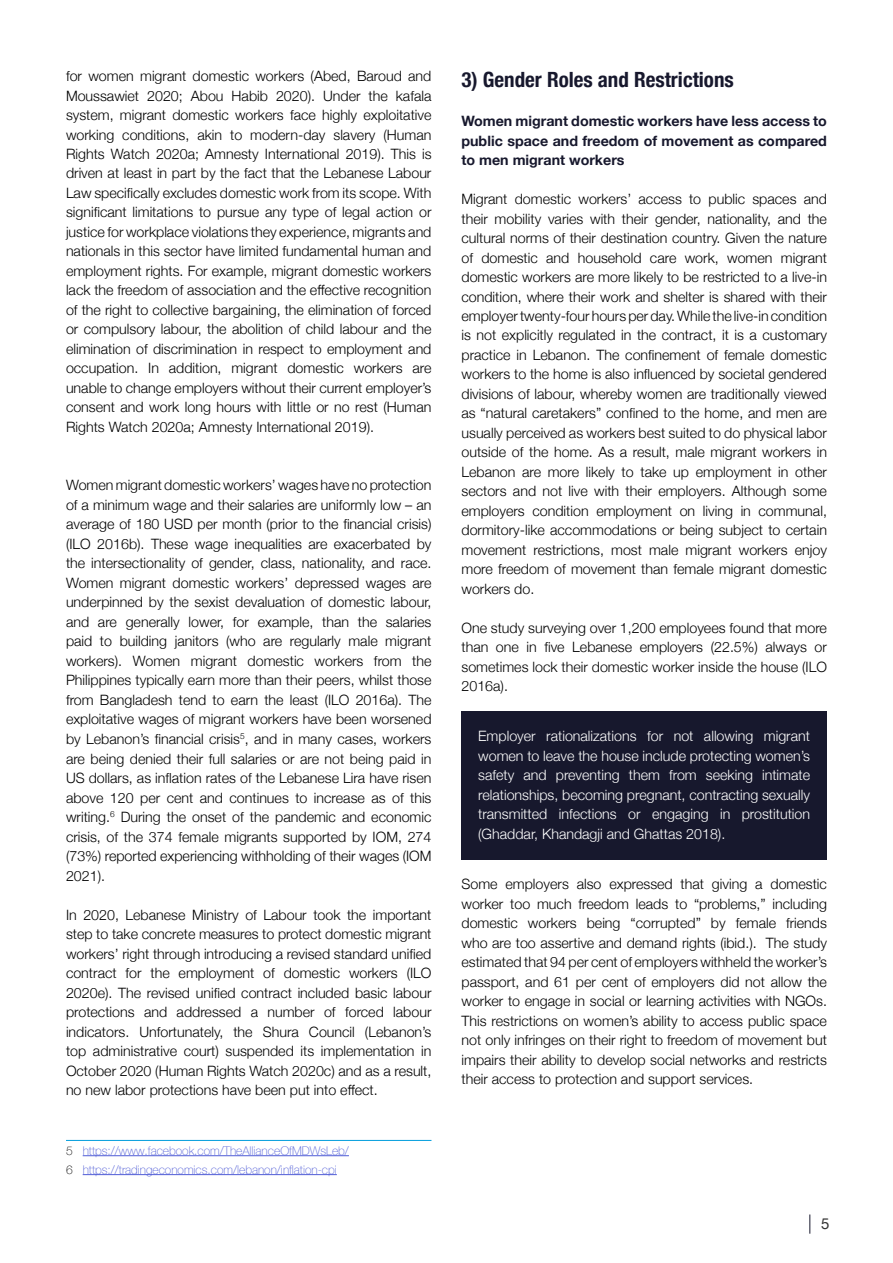
<style>
.page{position:relative;width:893px;height:1263px;background:#fff}
.page>*{position:absolute;margin:0;border:0;box-sizing:border-box;transform-origin:0 0}
.t1{font:700 condensed 21px "Helvetica Neue";color:#17182d}
.t2{font:15px "Helvetica Neue";color:#333}
.t3{font:300 14.25px/19.5px "Helvetica Neue";color:#000;text-align:justify}
.t4{font:300 14.25px/19.5px "Helvetica Neue";color:#fff;text-align:justify}
.t5{font:700 14.25px/19.5px "Helvetica Neue";color:#17182d;text-align:justify}
.t6{font:100 12px/18.9px "Helvetica Neue";color:#4f5cd6}
.s1{color:#000}
</style>
<div class="page">
<svg style="left:809px;top:1214px;width:1px;height:20px"></svg>
<hr style="left:66px;top:1140px;width:365px;height:1px;background:#009ddc">
<hr style="left:83px;top:1155px;width:266px;height:1px;background:#4f5cd6">
<hr style="left:83px;top:1174px;width:254px;height:1px;background:#4f5cd6">
<div style="left:461px;top:712px;width:366px;height:148px;background:#17182d"></div>
<p class="t3" style="left:66px;top:65px;width:367px">for women migrant domestic workers (Abed, Baroud and Moussawiet 2020; Abou Habib 2020). Under the kafala system, migrant domestic workers face highly exploitative working conditions, akin to modern-day slavery (Human Rights Watch 2020a; Amnesty International 2019). This is driven at least in part by the fact that the Lebanese Labour Law specifically excludes domestic work from its scope. With significant limitations to pursue any type of legal action or justice for workplace violations they experience, migrants and nationals in this sector have limited fundamental human and employment rights. For example, migrant domestic workers lack the freedom of association and the effective recognition of the right to collective bargaining, the elimination of forced or compulsory labour, the abolition of child labour and the elimination of discrimination in respect to employment and occupation. In addition, migrant domestic workers are unable to change employers without their current employer’s consent and work long hours with little or no rest (Human Rights Watch 2020a; Amnesty International 2019).</p>
<p class="t3" style="left:66px;top:475px;width:367px">Women migrant domestic workers’ wages have no protection of a minimum wage and their salaries are uniformly low – an average of 180 USD per month (prior to the financial crisis) (ILO 2016b). These wage inequalities are exacerbated by the intersectionality of gender, class, nationality, and race.<br>Women migrant domestic workers’ depressed wages are underpinned by the sexist devaluation of domestic labour, and are generally lower, for example, than the salaries paid to building janitors (who are regularly male migrant workers). Women migrant domestic workers from the Philippines typically earn more than their peers, whilst those from Bangladesh tend to earn the least (ILO 2016a). The exploitative wages of migrant workers have been worsened by Lebanon’s financial crisis<sup>5</sup>, and in many cases, workers are being denied their full salaries or are not being paid in US dollars, as inflation rates of the Lebanese Lira have risen above 120 per cent and continues to increase as of this writing.<sup>6</sup> During the onset of the pandemic and economic crisis, of the 374 female migrants supported by IOM, 274 (73%) reported experiencing withholding of their wages (IOM 2021).</p>
<p class="t3" style="left:66px;top:904px;width:367px">In 2020, Lebanese Ministry of Labour took the important step to take concrete measures to protect domestic migrant workers’ right through introducing a revised standard unified contract for the employment of domestic workers (ILO 2020e). The revised unified contract included basic labour protections and addressed a number of forced labour indicators. Unfortunately, the Shura Council (Lebanon’s top administrative court) suspended its implementation in October 2020 (Human Rights Watch 2020c) and as a result, no new labor protections have been put into effect.</p>
<p class="t6" style="left:66px;top:1140px;width:284px"><span class="s1">5</span> https://www.facebook.com/TheAllianceOfMDWsLeb/<br><span class="s1">6</span> https://tradingeconomics.com/lebanon/inflation-cpi</p>
<h1 class="t1" style="left:461px;top:62px;width:274px">3) Gender Roles and Restrictions</h1>
<p class="t5" style="left:461px;top:112px;width:367px">Women migrant domestic workers have less access to public space and freedom of movement as compared to men migrant workers</p>
<p class="t3" style="left:461px;top:188px;width:367px">Migrant domestic workers’ access to public spaces and their mobility varies with their gender, nationality, and the cultural norms of their destination country. Given the nature of domestic and household care work, women migrant domestic workers are more likely to be restricted to a live-in condition, where their work and shelter is shared with their employer twenty-four hours per day. While the live-in condition is not explicitly regulated in the contract, it is a customary practice in Lebanon. The confinement of female domestic workers to the home is also influenced by societal gendered divisions of labour, whereby women are traditionally viewed as “natural caretakers” confined to the home, and men are usually perceived as workers best suited to do physical labor outside of the home. As a result, male migrant workers in Lebanon are more likely to take up employment in other sectors and not live with their employers. Although some employers condition employment on living in communal, dormitory-like accommodations or being subject to certain movement restrictions, most male migrant workers enjoy more freedom of movement than female migrant domestic workers do.</p>
<p class="t3" style="left:461px;top:617px;width:367px">One study surveying over 1,200 employees found that more than one in five Lebanese employers (22.5%) always or sometimes lock their domestic worker inside the house (ILO 2016a).</p>
<p class="t4" style="left:478px;top:725px;width:333px">Employer rationalizations for not allowing migrant women to leave the house include protecting women’s safety and preventing them from seeking intimate relationships, becoming pregnant, contracting sexually transmitted infections or engaging in prostitution (Ghaddar, Khandagji and Ghattas 2018).</p>
<p class="t3" style="left:461px;top:873px;width:367px">Some employers also expressed that giving a domestic worker too much freedom leads to “problems,” including domestic workers being “corrupted” by female friends who are too assertive and demand rights (ibid.). The study estimated that 94 per cent of employers withheld the worker’s passport, and 61 per cent of employers did not allow the worker to engage in social or learning activities with NGOs.<br>This restrictions on women’s ability to access public space not only infringes on their right to freedom of movement but impairs their ability to develop social networks and restricts their access to protection and support services.</p>
<p class="t2" style="left:821px;top:1213px;width:10px">5</p>
</div>
